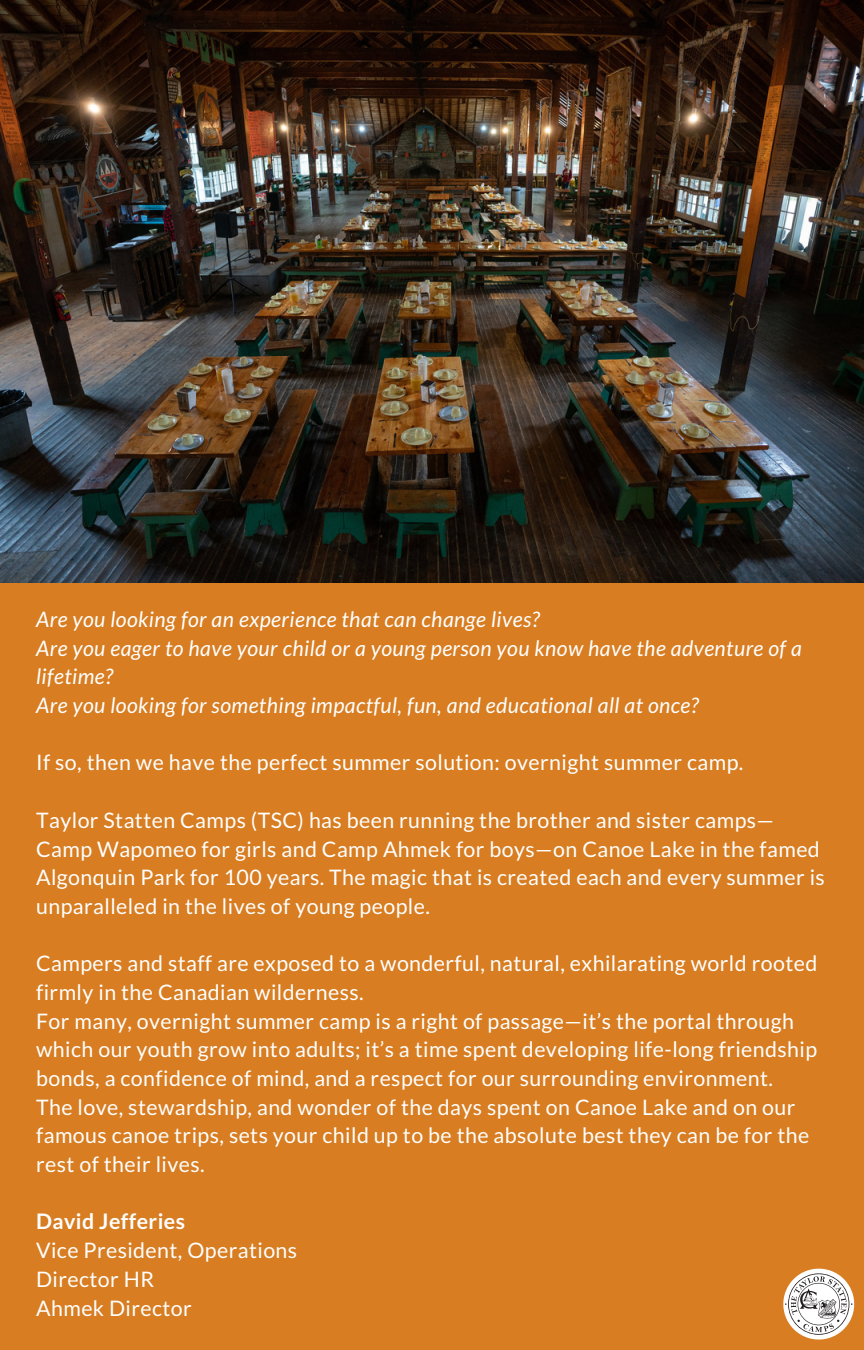
<style>
.page{position:relative;width:864px;height:1350px;background:#d87d21}
.page>*{position:absolute;margin:0;border:0;box-sizing:border-box;transform-origin:0 0}
.t1{font:21.38px/28.8px "Lato";letter-spacing:.02em;color:#fff}
.t2{font:italic 21.38px/28.8px "Lato";letter-spacing:.02em;color:#fff}
.t3{font:700 21.38px "Lato";letter-spacing:.02em;color:#fff}
</style>
<div class="page">
<img style="left:0;top:0;width:864px;height:582px">
<svg style="left:783px;top:1269px;width:71px;height:71px"></svg>
<p class="t2" style="left:36px;top:604px;width:505px">Are you looking for an experience that can change lives?</p>
<p class="t2" style="left:36px;top:633px;width:767px">Are you eager to have your child or a young person you know have the adventure of a lifetime?</p>
<p class="t2" style="left:36px;top:690px;width:664px">Are you looking for something impactful, fun, and educational all at once?</p>
<p class="t1" style="left:36px;top:748px;width:709px">If so, then we have the perfect summer solution: overnight summer camp.</p>
<p class="t1" style="left:36px;top:805px;width:790px">Taylor Statten Camps (TSC) has been running the brother and sister camps— Camp Wapomeo for girls and Camp Ahmek for boys—on Canoe Lake in the famed Algonquin Park for 100 years. The magic that is created each and every summer is unparalleled in the lives of young people.</p>
<p class="t1" style="left:36px;top:949px;width:783px">Campers and staff are exposed to a wonderful, natural, exhilarating world rooted firmly in the Canadian wilderness.</p>
<p class="t1" style="left:36px;top:1006px;width:783px">For many, overnight summer camp is a right of passage—it’s the portal through which our youth grow into adults; it’s a time spent developing life-long friendship bonds, a confidence of mind, and a respect for our surrounding environment.</p>
<p class="t1" style="left:36px;top:1092px;width:775px">The love, stewardship, and wonder of the days spent on Canoe Lake and on our famous canoe trips, sets your child up to be the absolute best they can be for the rest of their lives.</p>
<p class="t3" style="left:36px;top:1208px;width:151px">David Jefferies</p>
<p class="t1" style="left:36px;top:1235px;width:263px">Vice President, Operations</p>
<p class="t1" style="left:36px;top:1264px;width:120px">Director HR</p>
<p class="t1" style="left:36px;top:1293px;width:157px">Ahmek Director</p>
</div>
